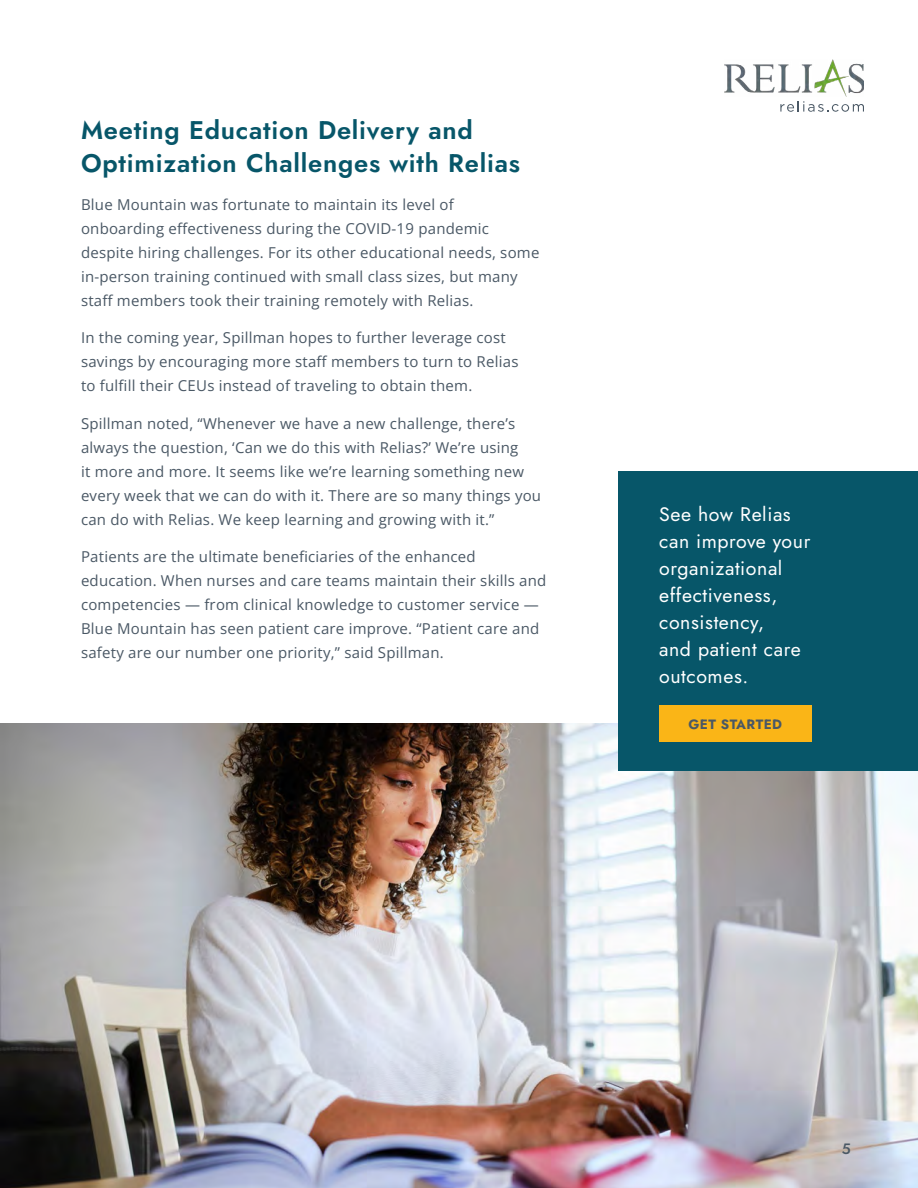
<style>
.page{position:relative;width:918px;height:1188px;background:#fff}
.page>*{position:absolute;margin:0;border:0;box-sizing:border-box;transform-origin:0 0}
.t1{font:600 25.5px/33px "Jost";letter-spacing:.03em;color:#075669}
.t2{font:19.5px/27px "Jost";letter-spacing:.03em;color:#fff}
.t3{font:15px/24px "Open Sans";letter-spacing:.015em;color:#4a5865}
.t4{font:500 15px "Jost";color:#4a5865}
.t5{font:13.5px "Jost";letter-spacing:.03em;color:#4a5865}
</style>
<div class="page">
<img style="left:0;top:724px;width:918px;height:464px">
<div style="left:619px;top:471px;width:299px;height:300px;background:#075669"></div>
<div style="left:659px;top:705px;width:153px;height:36px;background:#fab517"></div>
<img style="left:725px;top:59px;width:139px;height:38px">
<svg style="left:780px;top:101px;width:84px;height:11px"></svg>
<h1 class="t1" style="left:81px;top:114px;width:440px">Meeting Education Delivery and<br>Optimization Challenges with Relias</h1>
<p class="t3" style="left:81px;top:192px;width:460px">Blue Mountain was fortunate to maintain its level of onboarding effectiveness during the COVID-19 pandemic despite hiring challenges. For its other educational needs, some in-person training continued with small class sizes, but many staff members took their training remotely with Relias.</p>
<p class="t3" style="left:81px;top:325px;width:439px">In the coming year, Spillman hopes to further leverage cost savings by encouraging more staff members to turn to Relias to fulfill their CEUs instead of traveling to obtain them.</p>
<p class="t3" style="left:81px;top:411px;width:462px">Spillman noted, “Whenever we have a new challenge, there’s always the question, ‘Can we do this with Relias?’ We’re using<br>it more and more. It seems like we’re learning something new every week that we can do with it. There are so many things you can do with Relias. We keep learning and growing with it.”</p>
<p class="t3" style="left:81px;top:544px;width:467px">Patients are the ultimate beneficiaries of the enhanced education. When nurses and care teams maintain their skills and competencies — from clinical knowledge to customer service — Blue Mountain has seen patient care improve. “Patient care and safety are our number one priority,” said Spillman.</p>
<h2 class="t2" style="left:659px;top:501px;width:153px">See how Relias can improve your organizational effectiveness, consistency,<br>and patient care outcomes.</h2>
<p class="t5" style="left:688px;top:715px;width:95px">GET STARTED</p>
<p class="t4" style="left:842px;top:1138px;width:10px">5</p>
</div>
